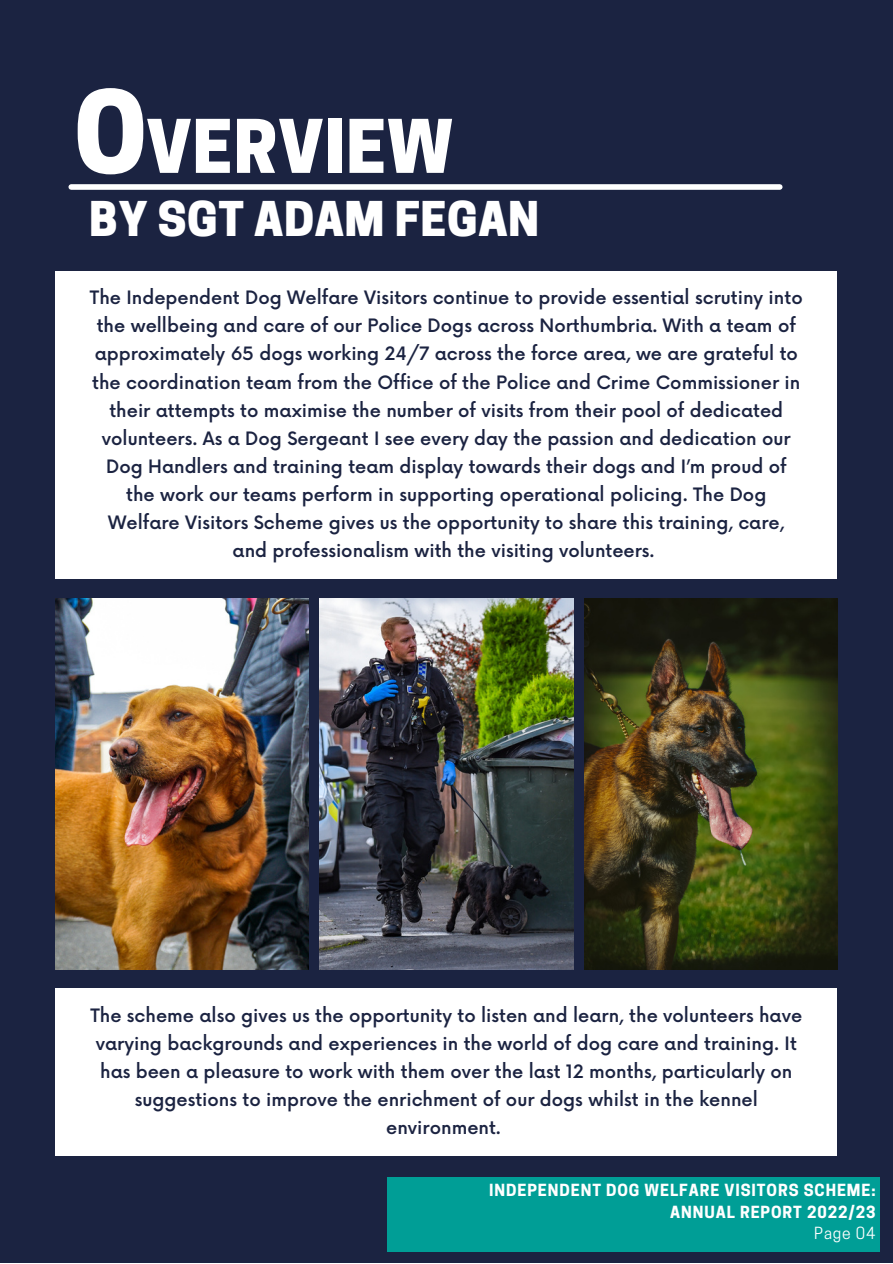
<style>
.page{position:relative;width:893px;height:1264px;background:#fff}
.page>*{position:absolute;margin:0;border:0;box-sizing:border-box;transform-origin:0 0}
.t1{font:800 106.8px "Cooper Hewitt";color:#fff}
.t2{font:800 69.3px "Cooper Hewitt";letter-spacing:.015em;color:#fff}
.t3{font:800 45px "Cooper Hewitt";letter-spacing:.015em;color:#fff}
.t4{font:500 18px/28px "Now";color:#1b2341;text-align:center}
.t5{font:700 15.75px "Cooper Hewitt";letter-spacing:.06em;color:#fff}
.t6{font:15.75px "Cooper Hewitt";letter-spacing:.06em;color:#fff}
</style>
<div class="page">
<div style="left:0;top:0;width:892px;height:1262px;background:#1b2341"></div>
<img style="left:320px;top:598px;width:253px;height:371px">
<img style="left:56px;top:598px;width:253px;height:371px">
<img style="left:584px;top:598px;width:253px;height:371px">
<div style="left:71px;top:184px;width:708px;height:6px;background:#fff"></div>
<div style="left:56px;top:271px;width:780px;height:308px;background:#fff"></div>
<div style="left:56px;top:988px;width:780px;height:168px;background:#fff"></div>
<div style="left:387px;top:1176px;width:493px;height:75px;background:#009e96"></div>
<p class="t1" style="left:74px;top:93px;width:74px">O</p>
<p class="t2" style="left:146px;top:121px;width:308px">VERVIEW</p>
<p class="t3" style="left:89px;top:202px;width:451px">BY SGT ADAM FEGAN</p>
<p class="t4" style="left:90px;top:285px;width:714px">The Independent Dog Welfare Visitors continue to provide essential scrutiny into the wellbeing and care of our Police Dogs across Northumbria. With a team of approximately 65 dogs working 24/7 across the force area, we are grateful to the coordination team from the Office of the Police and Crime Commissioner in their attempts to maximise the number of visits from their pool of dedicated volunteers. As a Dog Sergeant I see every day the passion and dedication our Dog Handlers and training team display towards their dogs and I’m proud of the work our teams perform in supporting operational policing. The Dog Welfare Visitors Scheme gives us the opportunity to share this training, care, and professionalism with the visiting volunteers.</p>
<p class="t4" style="left:90px;top:1002px;width:713px">The scheme also gives us the opportunity to listen and learn, the volunteers have varying backgrounds and experiences in the world of dog care and training. It has been a pleasure to work with them over the last 12 months, particularly on suggestions to improve the enrichment of our dogs whilst in the kennel environment.</p>
<p class="t5" style="left:489px;top:1184px;width:388px">INDEPENDENT DOG WELFARE VISITORS SCHEME:</p>
<p class="t5" style="left:670px;top:1205px;width:207px">ANNUAL REPORT 2022/23</p>
<p class="t6" style="left:814px;top:1226px;width:63px">Page 04</p>
</div>
